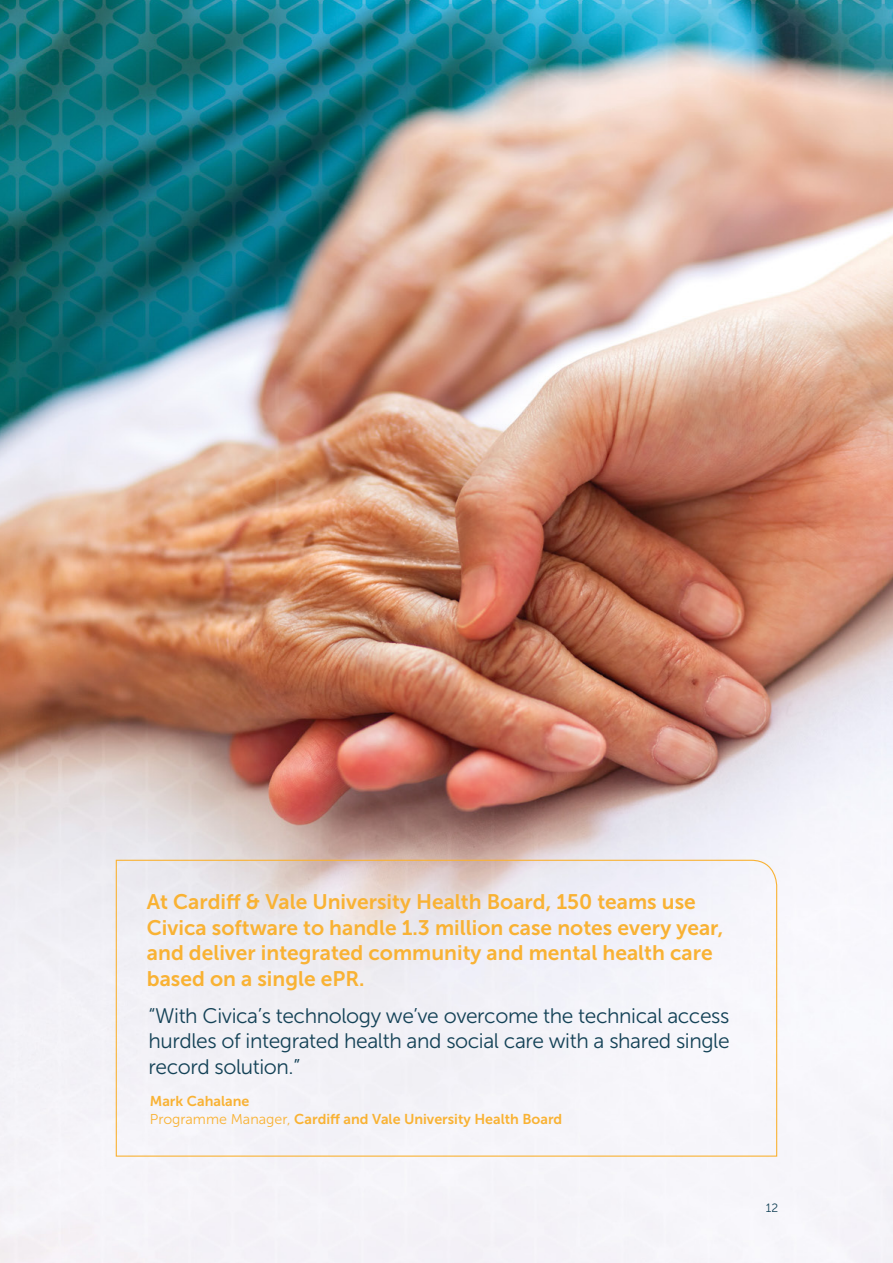
<style>
.page{position:relative;width:893px;height:1263px;background:#fff}
.page>*{position:absolute;margin:0;border:0;box-sizing:border-box;transform-origin:0 0}
.t1{font:21px/25.5px "Museo Sans 700";color:#f9b234}
.t2{font:21px/25.5px "Museo Sans 300";letter-spacing:-.02em;color:#144257;text-align:justify}
.t3{font:14.25px/18.8px "Museo Sans 700";color:#f9b234}
.t4{font:12px "Museo Sans 300";color:#144257}
.s1{font-family:"Museo Sans 300"}
</style>
<div class="page">
<img style="left:0;top:0;width:893px;height:1263px">
<svg style="left:115px;top:859px;width:663px;height:298px"></svg>
<p class="t1" style="left:147px;top:889px;width:578px">At Cardiff &amp; Vale University Health Board, 150 teams use Civica software to handle 1.3 million case notes every year, and deliver integrated community and mental health care based on a single ePR.</p>
<p class="t2" style="left:149px;top:1003px;width:582px">“With Civica’s technology we’ve overcome the technical access hurdles of integrated health and social care with a shared single record solution.”</p>
<p class="t3" style="left:150px;top:1091px;width:414px">Mark Cahalane<br><span class="s1">Programme Manager,</span> Cardiff and Vale University Health Board</p>
<p class="t4" style="left:766px;top:1201px;width:14px">12</p>
</div>
